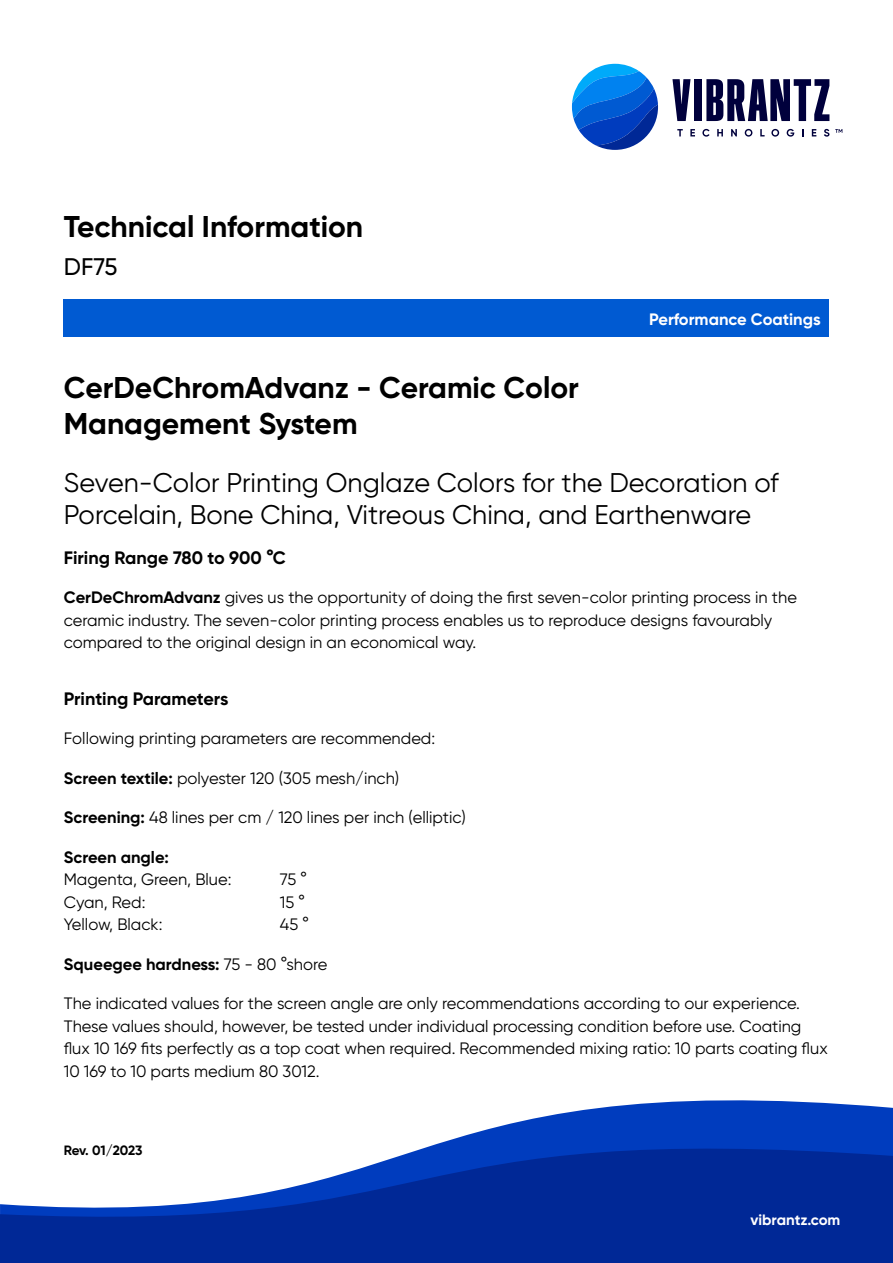
<style>
.page{position:relative;width:893px;height:1263px;background:#fff}
.page>*{position:absolute;margin:0;border:0;box-sizing:border-box;transform-origin:0 0}
.Heading_1{font:700 30px/36px "Gilroy";color:#000}
.Heading_2{font:27px/32.4px "Gilroy";color:#000}
.t1{font:500 24px "Gilroy";color:#000}
.Heading_3{font:700 18px "Gilroy";color:#000}
.Body_Text{font:16.5px/22.5px "Gilroy";color:#000}
.Body_Text-2{font:700 16.5px "Gilroy";color:#000}
.t2{font:700 16.5px "Gilroy";color:#fff}
.t3{font:700 15px "Gilroy";color:#fff}
.t4{font:700 13.5px "Gilroy";letter-spacing:-.02em;color:#000}
.s1{font-weight:700}
.s2{font-weight:400}
</style>
<div class="page">
<svg style="left:672px;top:79px;width:18px;height:42px"></svg>
<div style="left:694px;top:79px;width:8px;height:42px;background:#00003c"></div>
<svg style="left:706px;top:79px;width:123px;height:42px"></svg>
<svg style="left:677px;top:129px;width:6px;height:7px"></svg>
<svg style="left:690px;top:129px;width:5px;height:7px"></svg>
<svg style="left:702px;top:129px;width:7px;height:8px"></svg>
<svg style="left:717px;top:129px;width:6px;height:7px"></svg>
<svg style="left:731px;top:129px;width:6px;height:7px"></svg>
<svg style="left:745px;top:129px;width:7px;height:8px"></svg>
<svg style="left:760px;top:129px;width:5px;height:7px"></svg>
<svg style="left:771px;top:129px;width:8px;height:8px"></svg>
<svg style="left:787px;top:129px;width:7px;height:8px"></svg>
<svg style="left:802px;top:129px;width:2px;height:7px"></svg>
<svg style="left:812px;top:129px;width:4px;height:7px"></svg>
<svg style="left:824px;top:129px;width:5px;height:8px"></svg>
<svg style="left:835px;top:129px;width:7px;height:4px"></svg>
<svg style="left:572px;top:64px;width:86px;height:86px"></svg>
<svg style="left:532px;top:1100px;width:361px;height:19px;fill:#003cbe"></svg>
<svg style="left:0;top:1119px;width:893px;height:144px;fill:#002896"></svg>
<div style="left:64px;top:299px;width:765px;height:38px;background:#005ad2"></div>
<h1 class="Heading_1" style="left:64px;top:208px;width:301px">Technical Information</h1>
<h3 class="t1" style="left:64px;top:251px;width:55px">DF75</h3>
<p class="t2" style="left:649px;top:309px;width:173px">Performance Coatings</p>
<p class="Heading_1" style="left:64px;top:369px;width:517px">CerDeChromAdvanz - Ceramic Color<br>Management System</p>
<p class="Heading_2" style="left:64px;top:466px;width:717px">Seven-Color Printing Onglaze Colors for the Decoration of<br>Porcelain, Bone China, Vitreous China, and Earthenware</p>
<p class="Heading_3" style="left:64px;top:546px;width:224px">Firing Range 780 to 900 °C</p>
<p class="Body_Text" style="left:64px;top:586px;width:735px"><span class="s1">CerDeChromAdvanz</span> gives us the opportunity of doing the first seven-color printing process in the ceramic industry. The seven-color printing process enables us to reproduce designs favourably compared to the original design in an economical way.</p>
<p class="Heading_3" style="left:64px;top:687px;width:166px">Printing Parameters</p>
<p class="Body_Text" style="left:64px;top:727px;width:373px">Following printing parameters are recommended:</p>
<p class="Body_Text" style="left:64px;top:766px;width:337px"><span class="s1">Screen textile:</span> polyester 120 (305 mesh/inch)</p>
<p class="Body_Text" style="left:64px;top:806px;width:404px"><span class="s1">Screening:</span> 48 lines per cm / 120 lines per inch (elliptic)</p>
<p class="Body_Text" style="left:64px;top:845px;width:169px"><span class="s1">Screen angle:<br></span>Magenta, Green, Blue:</p>
<p class="Body_Text" style="left:280px;top:868px;width:28px">75 °</p>
<p class="Body_Text" style="left:64px;top:890px;width:83px">Cyan, Red:</p>
<p class="Body_Text" style="left:280px;top:890px;width:27px">15 °</p>
<p class="Body_Text" style="left:64px;top:913px;width:100px">Yellow, Black:</p>
<p class="Body_Text" style="left:280px;top:913px;width:30px">45 °</p>
<p class="Body_Text-2" style="left:64px;top:954px;width:265px">Squeegee hardness: <span class="s2">75 - 80 °shore</span></p>
<p class="Body_Text" style="left:64px;top:992px;width:765px">The indicated values for the screen angle are only recommendations according to our experience.<br>These values should, however, be tested under individual processing condition before use. Coating flux 10 169 fits perfectly as a top coat when required. Recommended mixing ratio: 10 parts coating flux 10 169 to 10 parts medium 80 3012.</p>
<p class="t4" style="left:64px;top:1142px;width:80px">Rev. 01/2023</p>
<p class="t3" style="left:750px;top:1210px;width:91px">vibrantz.com</p>
</div>
